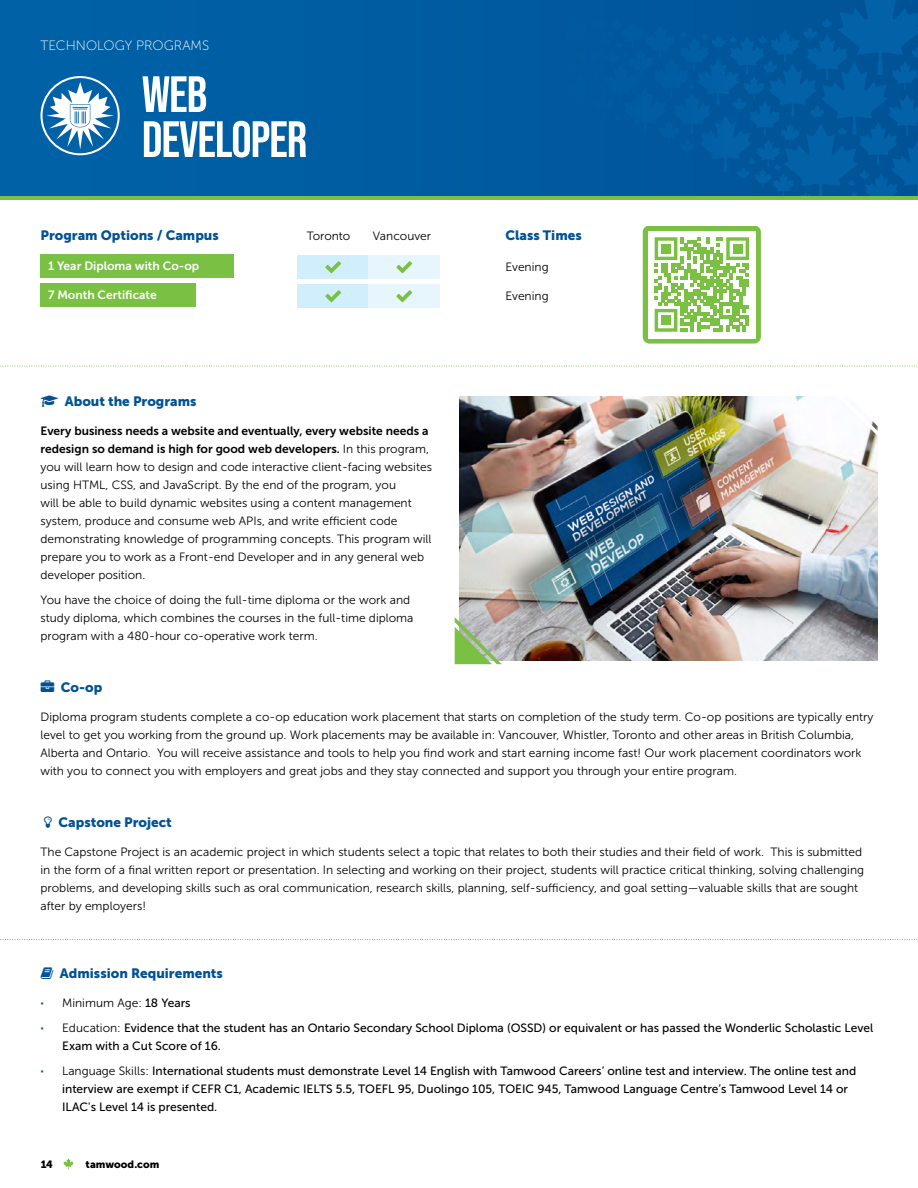
<style>
.page{position:relative;width:918px;height:1188px;background:#fff}
.page>*{position:absolute;margin:0;border:0;box-sizing:border-box;transform-origin:0 0}
.t1{font:51px/45px "Bebas Neue";letter-spacing:-.02em;color:#fff}
.t2{font:13.5px "Museo Sans 900";color:#005295}
.t3{font:13.5px "Museo Sans 100";color:#fff}
.t4{font:12px/18px "Museo Sans 300";color:#000}
.t5{font:12px/18px "Museo Sans 500";color:#000}
.t6{font:12px/18px "Museo Sans 700";color:#000}
.t7{font:12px "Museo Sans 700";color:#fff}
.t8{font:10.5px "Museo Sans 900";color:#000}
.s1{font-family:"Museo Sans 300"}
.s2{font-family:"Museo Sans 900";color:#005295}
.s3{font-family:"Museo Sans 500"}
</style>
<div class="page">
<div style="left:643px;top:225px;width:118px;height:119px;background:#7ac143;border-radius:7px"></div>
<div style="left:40px;top:254px;width:194px;height:23px;background:#7ac143"></div>
<div style="left:40px;top:283px;width:156px;height:23px;background:#7ac143"></div>
<div style="left:0;top:0;width:918px;height:196px;background:#005ca1"></div>
<svg style="left:739px;top:0;width:179px;height:196px"></svg>
<div style="left:0;top:196px;width:918px;height:5px;background:#7ac143"></div>
<div style="left:0;top:201px;width:918px;height:25px;background:#fff"></div>
<svg style="left:40px;top:76px;width:80px;height:79px"></svg>
<svg style="left:63px;top:1158px;width:11px;height:11px"></svg>
<svg style="left:0;top:366px;width:918px;height:1px"></svg>
<svg style="left:0;top:939px;width:918px;height:1px"></svg>
<img style="left:459px;top:396px;width:419px;height:264px">
<svg style="left:455px;top:617px;width:47px;height:47px;background:#a1bd8b"></svg>
<svg style="left:834px;top:396px;width:44px;height:43px"></svg>
<div style="left:648px;top:231px;width:108px;height:107px;background:#fff"></div>
<svg style="left:655px;top:237px;width:94px;height:95px"></svg>
<div style="left:661px;top:244px;width:10px;height:10px;background:#7ac143"></div>
<div style="left:733px;top:244px;width:10px;height:10px;background:#7ac143"></div>
<div style="left:661px;top:315px;width:10px;height:10px;background:#7ac143"></div>
<div style="left:298px;top:255px;width:71px;height:24px;background:#d1eefc"></div>
<div style="left:369px;top:255px;width:71px;height:24px;background:#e7f6fd"></div>
<div style="left:298px;top:284px;width:71px;height:24px;background:#d1eefc"></div>
<div style="left:369px;top:284px;width:71px;height:24px;background:#e7f6fd"></div>
<svg style="left:325px;top:261px;width:16px;height:12px"></svg>
<svg style="left:396px;top:261px;width:16px;height:12px"></svg>
<svg style="left:325px;top:290px;width:16px;height:12px"></svg>
<svg style="left:396px;top:290px;width:16px;height:12px"></svg>
<p class="t3" style="left:40px;top:39px;width:170px">TECHNOLOGY PROGRAMS</p>
<h1 class="t1" style="left:142px;top:71px;width:167px">WEB<br>DEVELOPER</h1>
<p class="t2" style="left:40px;top:227px;width:180px">Program Options / Campus</p>
<p class="t7" style="left:48px;top:259px;width:153px">1 Year Diploma with Co-op</p>
<p class="t7" style="left:48px;top:288px;width:110px">7 Month Certificate</p>
<p class="t2" style="left:65px;top:394px;width:133px">About the Programs</p>
<p class="t4" style="left:307px;top:227px;width:45px">Toronto</p>
<p class="t4" style="left:373px;top:227px;width:60px">Vancouver</p>
<p class="t2" style="left:506px;top:227px;width:78px">Class Times</p>
<p class="t4" style="left:506px;top:258px;width:45px">Evening</p>
<p class="t4" style="left:506px;top:287px;width:45px">Evening</p>
<p class="t6" style="left:41px;top:422px;width:390px">Every business needs a website and eventually, every website needs a redesign so demand is high for good web developers. <span class="s1">In this program,</span></p>
<p class="t4" style="left:41px;top:458px;width:393px">you will learn how to design and code interactive client-facing websites using HTML, CSS, and JavaScript. By the end of the program, you<br>will be able to build dynamic websites using a content management system, produce and consume web APIs, and write efficient code demonstrating knowledge of programming concepts. This program will prepare you to work as a Front-end Developer and in any general web developer position.</p>
<p class="t4" style="left:41px;top:591px;width:375px">You have the choice of doing the full-time diploma or the work and study diploma, which combines the courses in the full-time diploma program with a 480-hour co-operative work term.</p>
<p class="t2" style="left:61px;top:680px;width:43px">Co-op</p>
<p class="t4" style="left:41px;top:708px;width:834px">Diploma program students complete a co-op education work placement that starts on completion of the study term. Co-op positions are typically entry level to get you working from the ground up. Work placements may be available in: Vancouver, Whistler, Toronto and other areas in British Columbia, Alberta and Ontario. You will receive assistance and tools to help you find work and start earning income fast! Our work placement coordinators work with you to connect you with employers and great jobs and they stay connected and support you through your entire program.</p>
<p class="t2" style="left:59px;top:814px;width:115px">Capstone Project</p>
<p class="t4" style="left:41px;top:843px;width:825px">The Capstone Project is an academic project in which students select a topic that relates to both their studies and their field of work. This is submitted in the form of a final written report or presentation. In selecting and working on their project, students will practice critical thinking, solving challenging problems, and developing skills such as oral communication, research skills, planning, self-sufficiency, and goal setting—valuable skills that are sought after by employers!</p>
<p class="t2" style="left:60px;top:965px;width:164px">Admission Requirements</p>
<p class="t4" style="left:41px;top:994px;width:152px"><span class="s2">·</span> Minimum Age: <span class="s3">18 Years</span></p>
<p class="t5" style="left:62px;top:1019px;width:813px;text-indent:-22px"><span class="s2">·</span> <span class="s1">Education:</span> Evidence that the student has an Ontario Secondary School Diploma (OSSD) or equivalent or has passed the Wonderlic Scholastic Level<br>Exam with a Cut Score of 16.</p>
<p class="t5" style="left:62px;top:1062px;width:796px;text-indent:-22px"><span class="s2">·</span> <span class="s1">Language Skills:</span> International students must demonstrate Level 14 English with Tamwood Careers’ online test and interview. The online test and interview are exempt if CEFR C1, Academic IELTS 5.5, TOEFL 95, Duolingo 105, TOEIC 945, Tamwood Language Centre’s Tamwood Level 14 or<br>ILAC's Level 14 is presented.</p>
<p class="t8" style="left:41px;top:1158px;width:14px">14</p>
<p class="t8" style="left:86px;top:1158px;width:75px">tamwood.com</p>
</div>
